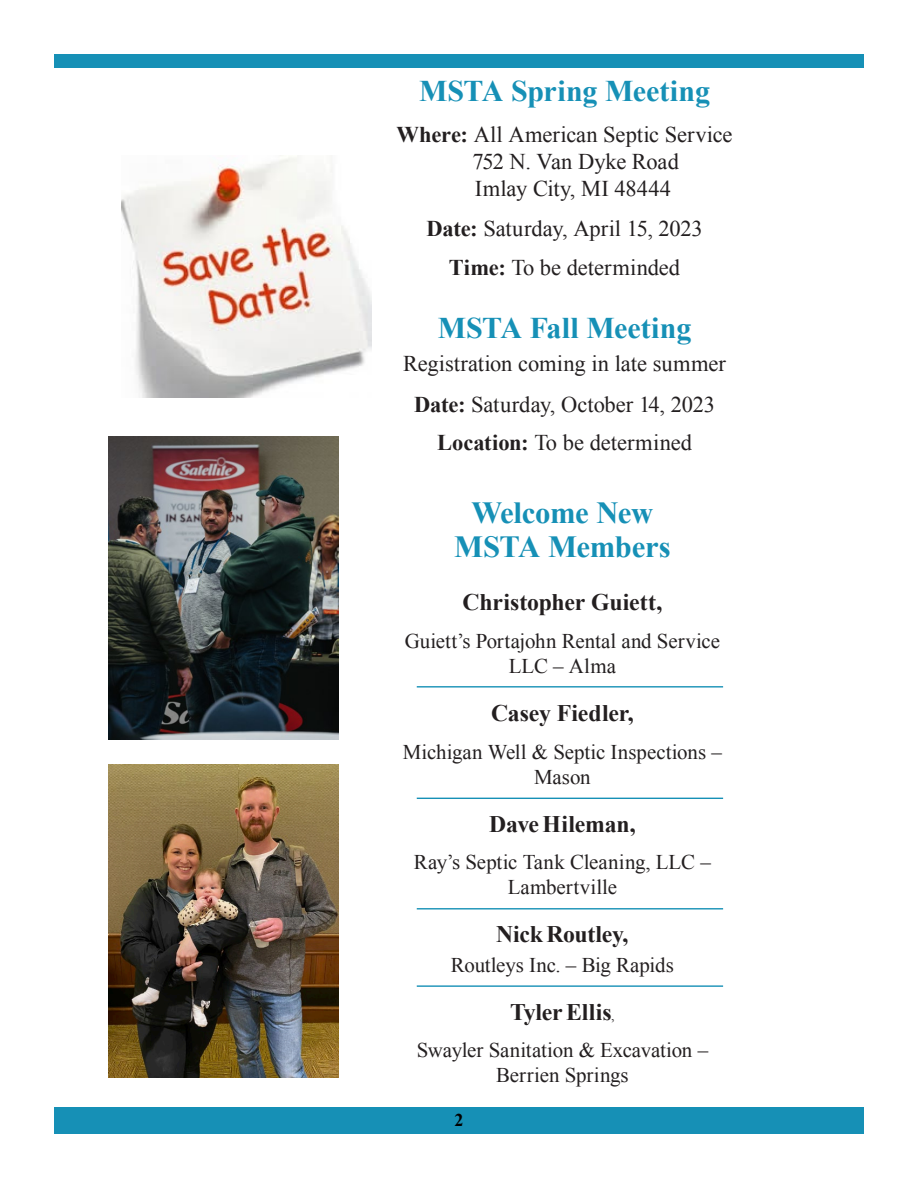
<style>
.page{position:relative;width:918px;height:1188px;background:#fff}
.page>*{position:absolute;margin:0;border:0;box-sizing:border-box;transform-origin:0 0}
.t1{font:700 30.75px/33.5px "Times New Roman";letter-spacing:-.015em;color:#1690b6;text-align:center}
.t2{font:700 30px "Times New Roman";letter-spacing:-.005em;color:#1690b6}
.Body_Text{font:700 23.7px "Times New Roman";letter-spacing:-.005em;color:#231f20}
.Body_Text-2{font:22.5px/27px "Times New Roman";letter-spacing:-.005em;color:#231f20}
.Body_Text-3{font:20.85px/25px "Times New Roman";letter-spacing:-.005em;color:#231f20;text-align:center}
.t3{font:700 18px "Times New Roman";color:#000}
.s1{font-weight:700}
.s2{font-weight:400;font-size:13.95px}
</style>
<div class="page">
<div style="left:54px;top:1107px;width:810px;height:27px;background:#1690b6"></div>
<div style="left:54px;top:54px;width:810px;height:14px;background:#1690b6"></div>
<img style="left:122px;top:157px;width:249px;height:240px">
<img style="left:108px;top:764px;width:230px;height:314px">
<hr style="left:417px;top:686px;width:306px;height:2px;background:#1690b6">
<hr style="left:417px;top:798px;width:306px;height:1px;background:#1690b6">
<hr style="left:417px;top:908px;width:306px;height:1px;background:#1690b6">
<hr style="left:417px;top:985px;width:306px;height:2px;background:#1690b6">
<img style="left:108px;top:436px;width:231px;height:304px">
<p class="t2" style="left:419px;top:71px;width:292px">MSTA Spring Meeting</p>
<p class="Body_Text-2" style="left:473px;top:120px;width:262px;text-indent:-76px"><span class="s1">Where:</span> All American Septic Service<br>752 N. Van Dyke Road<br>Imlay City, MI 48444</p>
<p class="Body_Text-2" style="left:426px;top:215px;width:278px"><span class="s1">Date:</span> Saturday, April 15, 2023</p>
<p class="Body_Text-2" style="left:449px;top:254px;width:233px"><span class="s1">Time:</span> To be determinded</p>
<p class="t2" style="left:438px;top:307px;width:255px">MSTA Fall Meeting</p>
<p class="Body_Text-2" style="left:403px;top:350px;width:324px">Registration coming in late summer</p>
<p class="Body_Text-2" style="left:414px;top:390px;width:302px"><span class="s1">Date:</span> Saturday, October 14, 2023</p>
<p class="Body_Text-2" style="left:437px;top:429px;width:256px"><span class="s1">Location:</span> To be determined</p>
<p class="t1" style="left:454px;top:495px;width:218px">Welcome New<br>MSTA Members</p>
<p class="Body_Text" style="left:463px;top:586px;width:201px">Christopher Guiett,</p>
<p class="Body_Text-3" style="left:405px;top:628px;width:317px">Guiett’s Portajohn Rental and Service<br>LLC – Alma</p>
<p class="Body_Text" style="left:491px;top:697px;width:144px">Casey Fiedler,</p>
<p class="Body_Text-3" style="left:403px;top:739px;width:321px">Michigan Well &amp; Septic Inspections –<br>Mason</p>
<p class="Body_Text" style="left:489px;top:807px;width:148px">DaveHileman,</p>
<p class="Body_Text-3" style="left:414px;top:850px;width:299px">Ray’s Septic Tank Cleaning, LLC –<br>Lambertville</p>
<p class="Body_Text" style="left:496px;top:918px;width:134px">Nick Routley,</p>
<p class="Body_Text-3" style="left:451px;top:952px;width:225px">Routleys Inc. – Big Rapids</p>
<p class="Body_Text" style="left:510px;top:995px;width:106px">TylerEllis<span class="s2">,</span></p>
<p class="Body_Text-3" style="left:417px;top:1038px;width:293px">Swayler Sanitation &amp; Excavation –<br>Berrien Springs</p>
<p class="t3" style="left:454px;top:1108px;width:10px">2</p>
</div>
